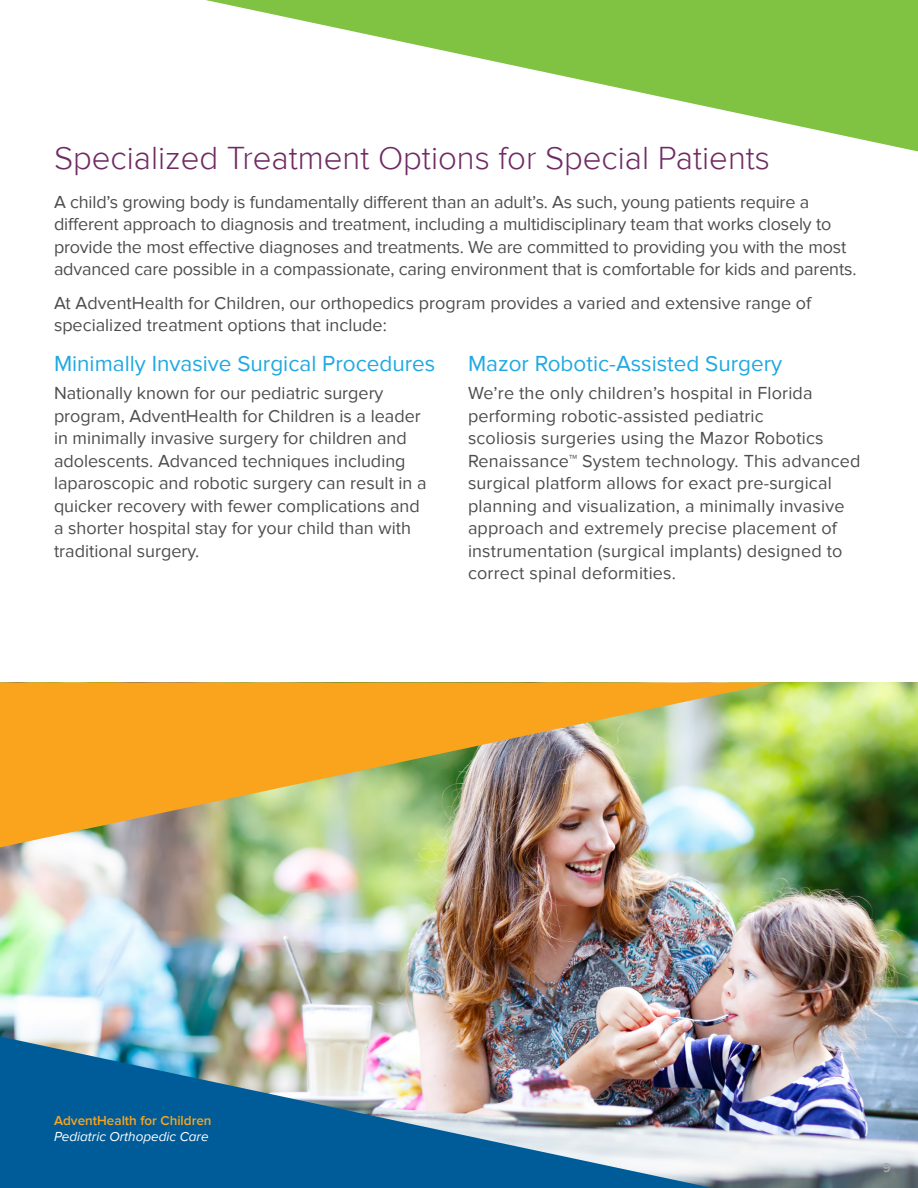
<style>
.page{position:relative;width:918px;height:1188px;background:#fff}
.page>*{position:absolute;margin:0;border:0;box-sizing:border-box;transform-origin:0 0}
.t1{font:300 33px "Proxima Nova";color:#6f2b63}
.t2{font:22.5px "Proxima Nova";color:#1fa9e1}
.t3{font:18px/22.5px "Proxima Nova";color:#4d4d4f}
.t4{font:600 13.5px "Proxima Nova";color:#faa41d}
.t5{font:italic 13.5px "Proxima Nova";color:#fff}
.t6{font:600 13.5px "Proxima Nova";color:#a7a9ac}
</style>
<div class="page">
<img style="left:0;top:683px;width:918px;height:505px">
<svg style="left:206px;top:0;width:712px;height:151px"></svg>
<img style="left:0;top:683px;width:775px;height:164px">
<img style="left:0;top:1034px;width:776px;height:154px">
<h1 class="t1" style="left:54px;top:139px;width:718px">Specialized Treatment Options for Special Patients</h1>
<p class="t3" style="left:54px;top:191px;width:804px">A child’s growing body is fundamentally different than an adult’s. As such, young patients require a different approach to diagnosis and treatment, including a multidisciplinary team that works closely to provide the most effective diagnoses and treatments. We are committed to providing you with the most advanced care possible in a compassionate, caring environment that is comfortable for kids and parents.</p>
<p class="t3" style="left:54px;top:292px;width:759px">At AdventHealth for Children, our orthopedics program provides a varied and extensive range of specialized treatment options that include:</p>
<p class="t2" style="left:54px;top:351px;width:383px">Minimally Invasive Surgical Procedures</p>
<p class="t3" style="left:54px;top:382px;width:374px">Nationally known for our pediatric surgery program, AdventHealth for Children is a leader in minimally invasive surgery for children and adolescents. Advanced techniques including laparoscopic and robotic surgery can result in a quicker recovery with fewer complications and a shorter hospital stay for your child than with traditional surgery.</p>
<p class="t2" style="left:468px;top:351px;width:316px">Mazor Robotic-Assisted Surgery</p>
<p class="t3" style="left:468px;top:382px;width:394px">We’re the only children’s hospital in Florida performing robotic-assisted pediatric<br>scoliosis surgeries using the Mazor Robotics Renaissance™ System technology. This advanced surgical platform allows for exact pre-surgical planning and visualization, a minimally invasive approach and extremely precise placement of instrumentation (surgical implants) designed to correct spinal deformities.</p>
<p class="t4" style="left:54px;top:1113px;width:159px">AdventHealth for Children</p>
<p class="t5" style="left:54px;top:1129px;width:156px">Pediatric Orthopedic Care</p>
<p class="t6" style="left:883px;top:1159px;width:10px">9</p>
</div>
